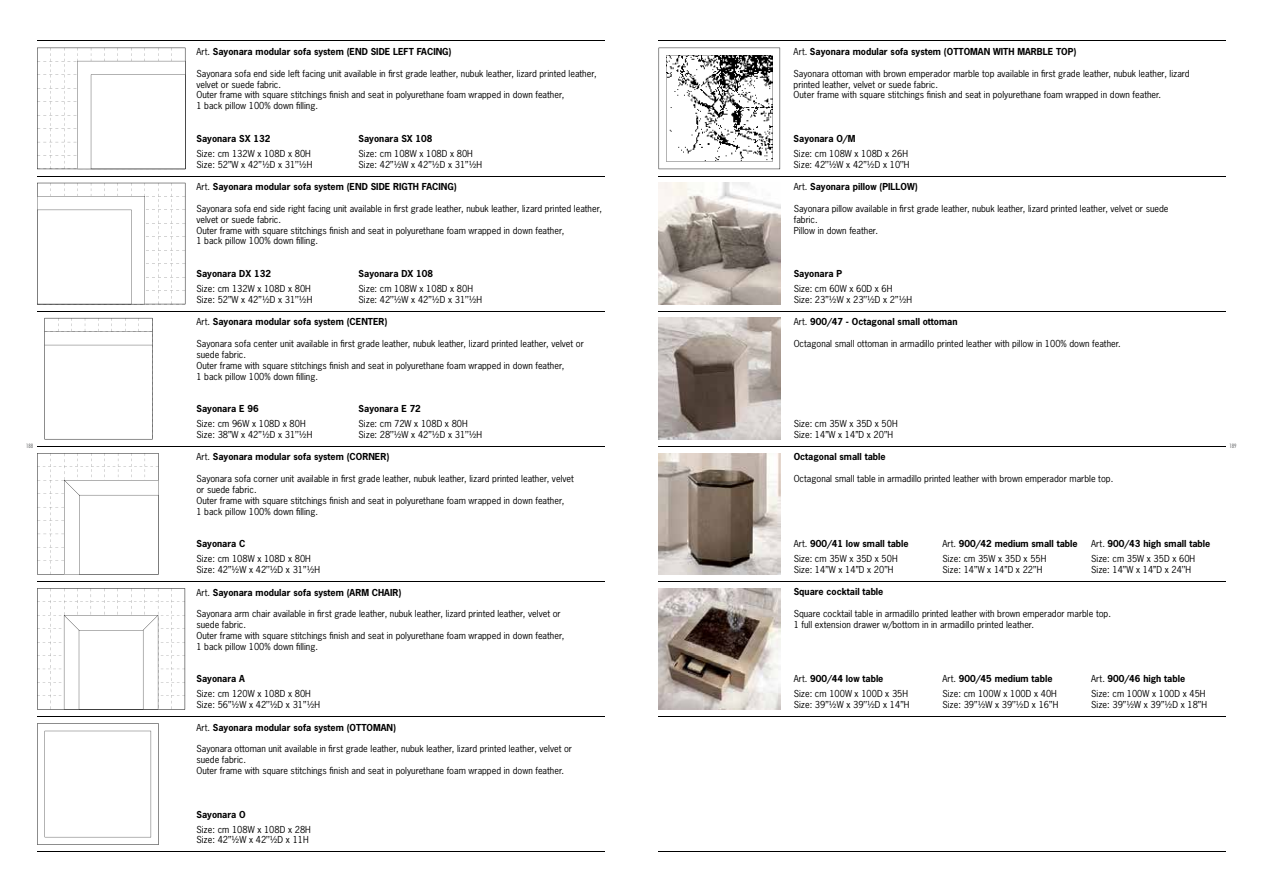
<style>
.page{position:relative;width:1263px;height:893px;background:#fff}
.page>*{position:absolute;margin:0;border:0;box-sizing:border-box;transform-origin:0 0}
.t1{font:9px/10.8px "News Gothic";color:#000}
.t2{font:700 9px "News Gothic";color:#000}
.t3{font:300 condensed 5.7px "Futura";color:#58595b}
.s1{font-weight:400}
</style>
<div class="page">
<hr style="left:37px;top:41px;width:567px;height:1px;background:#000">
<hr style="left:37px;top:176px;width:567px;height:1px;background:#000">
<hr style="left:37px;top:311px;width:567px;height:1px;background:#000">
<hr style="left:37px;top:446px;width:567px;height:1px;background:#000">
<hr style="left:37px;top:581px;width:567px;height:1px;background:#000">
<hr style="left:37px;top:716px;width:567px;height:1px;background:#000">
<hr style="left:37px;top:851px;width:567px;height:1px;background:#000">
<svg style="left:37px;top:453px;width:122px;height:121px"></svg>
<svg style="left:44px;top:318px;width:109px;height:121px"></svg>
<svg style="left:37px;top:48px;width:148px;height:122px"></svg>
<svg style="left:37px;top:183px;width:148px;height:122px"></svg>
<svg style="left:37px;top:723px;width:122px;height:122px"></svg>
<svg style="left:37px;top:588px;width:148px;height:121px"></svg>
<hr style="left:659px;top:41px;width:567px;height:1px;background:#000">
<hr style="left:659px;top:176px;width:567px;height:1px;background:#000">
<hr style="left:659px;top:311px;width:567px;height:1px;background:#000">
<hr style="left:659px;top:446px;width:567px;height:1px;background:#000">
<hr style="left:659px;top:581px;width:567px;height:1px;background:#000">
<hr style="left:659px;top:716px;width:567px;height:1px;background:#000">
<hr style="left:659px;top:851px;width:567px;height:1px;background:#000">
<img style="left:659px;top:588px;width:121px;height:122px">
<img style="left:659px;top:453px;width:121px;height:122px">
<img style="left:659px;top:318px;width:121px;height:121px">
<img style="left:659px;top:183px;width:121px;height:121px">
<svg style="left:659px;top:48px;width:121px;height:121px"></svg>
<p class="t3" style="left:26px;top:442px;width:9px">188</p>
<p class="t2" style="left:196px;top:46px;width:257px"><span class="s1">Art.</span> Sayonara modular sofa system (END SIDE LEFT FACING)</p>
<p class="t1" style="left:196px;top:68px;width:402px">Sayonara sofa end side left facing unit available in first grade leather, nubuk leather, lizard printed leather, velvet or suede fabric.<br>Outer frame with square stitchings finish and seat in polyurethane foam wrapped in down feather,<br>1 back pillow 100% down filling.</p>
<p class="t2" style="left:196px;top:133px;width:75px">Sayonara SX 132</p>
<p class="t2" style="left:358px;top:133px;width:75px">Sayonara SX 108</p>
<p class="t1" style="left:196px;top:148px;width:116px">Size: cm 132W x 108D x 80H</p>
<p class="t1" style="left:358px;top:148px;width:116px">Size: cm 108W x 108D x 80H</p>
<p class="t1" style="left:196px;top:159px;width:117px">Size: 52’’W x 42’’½D x 31’’½H</p>
<p class="t1" style="left:358px;top:159px;width:125px">Size: 42’’½W x 42’’½D x 31’’½H</p>
<p class="t2" style="left:196px;top:181px;width:262px"><span class="s1">Art.</span> Sayonara modular sofa system (END SIDE RIGTH FACING)</p>
<p class="t1" style="left:196px;top:203px;width:407px">Sayonara sofa end side right facing unit available in first grade leather, nubuk leather, lizard printed leather, velvet or suede fabric.<br>Outer frame with square stitchings finish and seat in polyurethane foam wrapped in down feather,<br>1 back pillow 100% down filling.</p>
<p class="t2" style="left:196px;top:268px;width:76px">Sayonara DX 132</p>
<p class="t2" style="left:359px;top:268px;width:76px">Sayonara DX 108</p>
<p class="t1" style="left:196px;top:283px;width:116px">Size: cm 132W x 108D x 80H</p>
<p class="t1" style="left:359px;top:283px;width:116px">Size: cm 108W x 108D x 80H</p>
<p class="t1" style="left:196px;top:294px;width:117px">Size: 52’’W x 42’’½D x 31’’½H</p>
<p class="t1" style="left:359px;top:294px;width:125px">Size: 42’’½W x 42’’½D x 31’’½H</p>
<p class="t2" style="left:196px;top:316px;width:193px"><span class="s1">Art.</span> Sayonara modular sofa system (CENTER)</p>
<p class="t1" style="left:196px;top:338px;width:389px">Sayonara sofa center unit available in first grade leather, nubuk leather, lizard printed leather, velvet or suede fabric.<br>Outer frame with square stitchings finish and seat in polyurethane foam wrapped in down feather,<br>1 back pillow 100% down filling.</p>
<p class="t2" style="left:196px;top:403px;width:64px">Sayonara E 96</p>
<p class="t2" style="left:359px;top:403px;width:64px">Sayonara E 72</p>
<p class="t1" style="left:196px;top:418px;width:111px">Size: cm 96W x 108D x 80H</p>
<p class="t1" style="left:359px;top:418px;width:111px">Size: cm 72W x 108D x 80H</p>
<p class="t1" style="left:196px;top:429px;width:117px">Size: 38’’W x 42’’½D x 31’’½H</p>
<p class="t1" style="left:359px;top:429px;width:125px">Size: 28’’½W x 42’’½D x 31’’½H</p>
<p class="t2" style="left:196px;top:451px;width:194px"><span class="s1">Art.</span> Sayonara modular sofa system (CORNER)</p>
<p class="t1" style="left:196px;top:473px;width:379px">Sayonara sofa corner unit available in first grade leather, nubuk leather, lizard printed leather, velvet or suede fabric.<br>Outer frame with square stitchings finish and seat in polyurethane foam wrapped in down feather,<br>1 back pillow 100% down filling.</p>
<p class="t2" style="left:196px;top:538px;width:51px">Sayonara C</p>
<p class="t1" style="left:196px;top:553px;width:125px">Size: cm 108W x 108D x 80H<br>Size: 42’’½W x 42’’½D x 31’’½H</p>
<p class="t2" style="left:196px;top:586px;width:206px"><span class="s1">Art.</span> Sayonara modular sofa system (ARM CHAIR)</p>
<p class="t1" style="left:196px;top:608px;width:369px">Sayonara arm chair available in first grade leather, nubuk leather, lizard printed leather, velvet or suede fabric.<br>Outer frame with square stitchings finish and seat in polyurethane foam wrapped in down feather, 1 back pillow 100% down filling.</p>
<p class="t2" style="left:196px;top:673px;width:50px">Sayonara A</p>
<p class="t1" style="left:196px;top:688px;width:125px">Size: cm 120W x 108D x 80H<br>Size: 56’’½W x 42’’½D x 31’’½H</p>
<p class="t2" style="left:196px;top:721px;width:201px"><span class="s1">Art.</span> Sayonara modular sofa system (OTTOMAN)</p>
<p class="t1" style="left:196px;top:743px;width:377px">Sayonara ottoman unit available in first grade leather, nubuk leather, lizard printed leather, velvet or suede fabric.<br>Outer frame with square stitchings finish and seat in polyurethane foam wrapped in down feather.</p>
<p class="t2" style="left:196px;top:808px;width:51px">Sayonara O</p>
<p class="t1" style="left:196px;top:824px;width:116px">Size: cm 108W x 108D x 28H<br>Size: 42’’½W x 42’’½D x 11H</p>
<p class="t2" style="left:794px;top:46px;width:284px"><span class="s1">Art.</span> Sayonara modular sofa system (OTTOMAN WITH MARBLE TOP)</p>
<p class="t1" style="left:794px;top:68px;width:398px">Sayonara ottoman with brown emperador marble top available in first grade leather, nubuk leather, lizard printed leather, velvet or suede fabric.<br>Outer frame with square stitchings finish and seat in polyurethane foam wrapped in down feather.</p>
<p class="t2" style="left:794px;top:133px;width:63px">Sayonara O/M</p>
<p class="t1" style="left:794px;top:148px;width:117px">Size: cm 108W x 108D x 26H<br>Size: 42’’½W x 42’’½D x 10’’H</p>
<p class="t2" style="left:794px;top:181px;width:126px"><span class="s1">Art.</span> Sayonara pillow (PILLOW)</p>
<p class="t1" style="left:794px;top:203px;width:376px">Sayonara pillow available in first grade leather, nubuk leather, lizard printed leather, velvet or suede fabric.<br>Pillow in down feather.</p>
<p class="t2" style="left:794px;top:268px;width:50px">Sayonara P</p>
<p class="t1" style="left:794px;top:283px;width:120px">Size: cm 60W x 60D x 6H<br>Size: 23’’½W x 23’’½D x 2’’½H</p>
<p class="t2" style="left:794px;top:316px;width:165px"><span class="s1">Art.</span> 900/47 - Octagonal small ottoman</p>
<p class="t1" style="left:794px;top:338px;width:329px">Octagonal small ottoman in armadillo printed leather with pillow in 100% down feather.</p>
<p class="t1" style="left:794px;top:418px;width:105px">Size: cm 35W x 35D x 50H<br>Size: 14”W x 14”D x 20’’H</p>
<p class="t2" style="left:794px;top:451px;width:93px">Octagonal small table</p>
<p class="t1" style="left:794px;top:473px;width:321px">Octagonal small table in armadillo printed leather with brown emperador marble top.</p>
<p class="t3" style="left:1229px;top:442px;width:9px">189</p>
<p class="t2" style="left:794px;top:538px;width:116px"><span class="s1">Art.</span> 900/41 low small table</p>
<p class="t2" style="left:942px;top:538px;width:137px"><span class="s1">Art.</span> 900/42 medium small table</p>
<p class="t2" style="left:1091px;top:538px;width:121px"><span class="s1">Art.</span> 900/43 high small table</p>
<p class="t1" style="left:794px;top:553px;width:105px">Size: cm 35W x 35D x 50H</p>
<p class="t1" style="left:942px;top:553px;width:105px">Size: cm 35W x 35D x 55H</p>
<p class="t1" style="left:1091px;top:553px;width:105px">Size: cm 35W x 35D x 60H</p>
<p class="t1" style="left:794px;top:564px;width:101px">Size: 14’’W x 14”D x 20’’H</p>
<p class="t1" style="left:942px;top:564px;width:101px">Size: 14’’W x 14”D x 22’’H</p>
<p class="t1" style="left:1091px;top:564px;width:101px">Size: 14’’W x 14”D x 24’’H</p>
<p class="t2" style="left:794px;top:586px;width:91px">Square cocktail table</p>
<p class="t1" style="left:794px;top:608px;width:319px">Square cocktail table in armadillo printed leather with brown emperador marble top.<br>1 full extension drawer w/bottom in in armadillo printed leather.</p>
<p class="t2" style="left:794px;top:673px;width:91px"><span class="s1">Art.</span> 900/44 low table</p>
<p class="t2" style="left:942px;top:673px;width:112px"><span class="s1">Art.</span> 900/45 medium table</p>
<p class="t2" style="left:1091px;top:673px;width:95px"><span class="s1">Art.</span> 900/46 high table</p>
<p class="t1" style="left:794px;top:688px;width:116px">Size: cm 100W x 100D x 35H</p>
<p class="t1" style="left:942px;top:688px;width:116px">Size: cm 100W x 100D x 40H</p>
<p class="t1" style="left:1091px;top:688px;width:116px">Size: cm 100W x 100D x 45H</p>
<p class="t1" style="left:794px;top:699px;width:117px">Size: 39’’½W x 39’’½D x 14’’H</p>
<p class="t1" style="left:942px;top:699px;width:117px">Size: 39’’½W x 39’’½D x 16’’H</p>
<p class="t1" style="left:1091px;top:699px;width:117px">Size: 39’’½W x 39’’½D x 18’’H</p>
</div>
